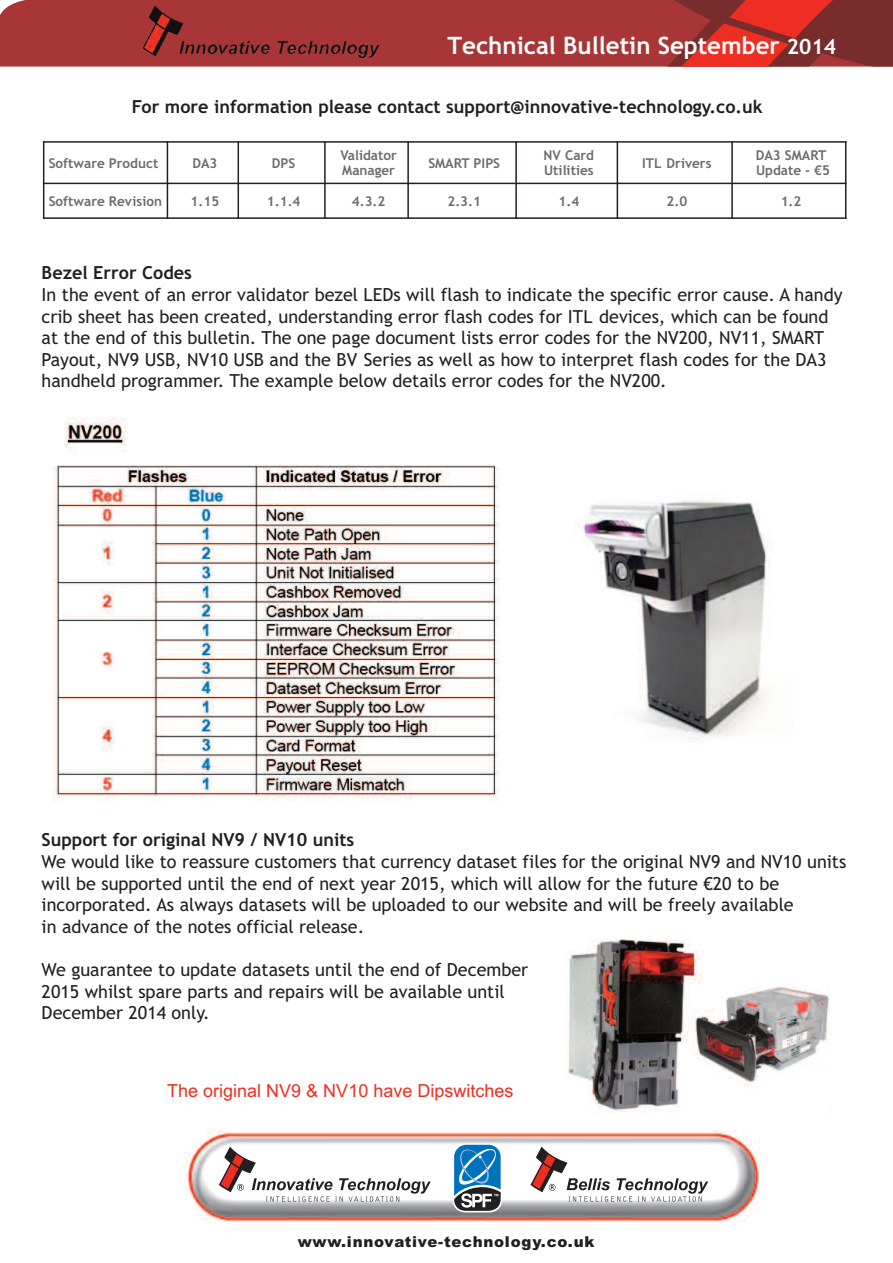
<style>
.page{position:relative;width:893px;height:1263px;background:#fff}
.page>*{position:absolute;margin:0;border:0;box-sizing:border-box;transform-origin:0 0}
.t1{font:700 24px "Trebuchet MS";color:#fff}
.t2{font:18px/21.6px "Trebuchet MS";color:#231f20}
.t3{font:700 18px "Trebuchet MS";color:#231f20}
.t4{font:18px "Arial";color:#ee2e22}
.t5{font:900 15px "Arial";letter-spacing:.05em;color:#231f20}
.t6{font:700 13.5px/15px "Trebuchet MS";color:#6c6d70}
.s1{font-size:21px}
</style>
<div class="page">
<div style="left:0;top:0;width:610px;height:67px;background:#a93636"></div>
<svg style="left:610px;top:0;width:283px;height:67px;background:#a7302d"></svg>
<img style="left:142px;top:5px;width:238px;height:53px">
<hr style="left:43px;top:141px;width:1px;height:78px;background:#231f20">
<hr style="left:167px;top:141px;width:1px;height:78px;background:#231f20">
<hr style="left:238px;top:141px;width:1px;height:78px;background:#231f20">
<hr style="left:324px;top:141px;width:2px;height:78px;background:#231f20">
<hr style="left:407px;top:141px;width:2px;height:78px;background:#231f20">
<hr style="left:515px;top:141px;width:2px;height:78px;background:#231f20">
<hr style="left:617px;top:141px;width:1px;height:78px;background:#231f20">
<hr style="left:731px;top:141px;width:2px;height:78px;background:#231f20">
<hr style="left:845px;top:141px;width:1px;height:78px;background:#231f20">
<hr style="left:43px;top:141px;width:803px;height:2px;background:#231f20">
<hr style="left:43px;top:183px;width:803px;height:1px;background:#231f20">
<hr style="left:43px;top:217px;width:803px;height:2px;background:#231f20">
<img style="left:184px;top:1130px;width:576px;height:92px">
<svg style="left:219px;top:1146px;width:212px;height:55px"></svg>
<svg style="left:530px;top:1146px;width:178px;height:55px"></svg>
<svg style="left:453px;top:1144px;width:49px;height:68px"></svg>
<img style="left:52px;top:417px;width:721px;height:384px">
<img style="left:564px;top:939px;width:266px;height:174px">
<h1 class="t1" style="left:448px;top:31px;width:390px">Technical Bulletin September <span class="s1">2014</span></h1>
<p class="t3" style="left:132px;top:96px;width:632px">For more information please contact support@innovative-technology.co.uk</p>
<p class="t6" style="left:49px;top:156px;width:111px">Software Product</p>
<p class="t6" style="left:192px;top:156px;width:27px">DA3</p>
<p class="t6" style="left:272px;top:156px;width:25px">DPS</p>
<p class="t6" style="left:340px;top:148px;width:58px">Validator<br>Manager</p>
<p class="t6" style="left:428px;top:156px;width:73px">SMART PIPS</p>
<p class="t6" style="left:544px;top:148px;width:52px">NV Card<br>Utilities</p>
<p class="t6" style="left:642px;top:156px;width:71px">ITL Drivers</p>
<p class="t6" style="left:756px;top:148px;width:76px">DA3 SMART<br>Update - €5</p>
<p class="t6" style="left:49px;top:194px;width:115px">Software Revision</p>
<p class="t6" style="left:191px;top:194px;width:30px">1.15</p>
<p class="t6" style="left:267px;top:194px;width:35px">1.1.4</p>
<p class="t6" style="left:352px;top:194px;width:35px">4.3.2</p>
<p class="t6" style="left:447px;top:194px;width:35px">2.3.1</p>
<p class="t6" style="left:558px;top:194px;width:22px">1.4</p>
<p class="t6" style="left:666px;top:194px;width:22px">2.0</p>
<p class="t6" style="left:781px;top:194px;width:22px">1.2</p>
<p class="t3" style="left:42px;top:263px;width:152px">Bezel Error Codes</p>
<p class="t2" style="left:42px;top:284px;width:802px">In the event of an error validator bezel LEDs will flash to indicate the specific error cause. A handy crib sheet has been created, understanding error flash codes for ITL devices, which can be found at the end of this bulletin. The one page document lists error codes for the NV200, NV11, SMART Payout, NV9 USB, NV10 USB and the BV Series as well as how to interpret flash codes for the DA3 handheld programmer. The example below details error codes for the NV200.</p>
<p class="t3" style="left:42px;top:830px;width:314px">Support for original NV9 / NV10 units</p>
<p class="t2" style="left:42px;top:851px;width:806px">We would like to reassure customers that currency dataset files for the original NV9 and NV10 units will be supported until the end of next year 2015, which will allow for the future €20 to be incorporated. As always datasets will be uploaded to our website and will be freely available<br>in advance of the notes official release.</p>
<p class="t2" style="left:42px;top:959px;width:488px">We guarantee to update datasets until the end of December<br>2015 whilst spare parts and repairs will be available until<br>December 2014 only.</p>
<p class="t4" style="left:167px;top:1080px;width:348px">The original NV9 &amp; NV10 have Dipswitches</p>
<p class="t5" style="left:298px;top:1233px;width:298px">www.innovative-technology.co.uk</p>
</div>
